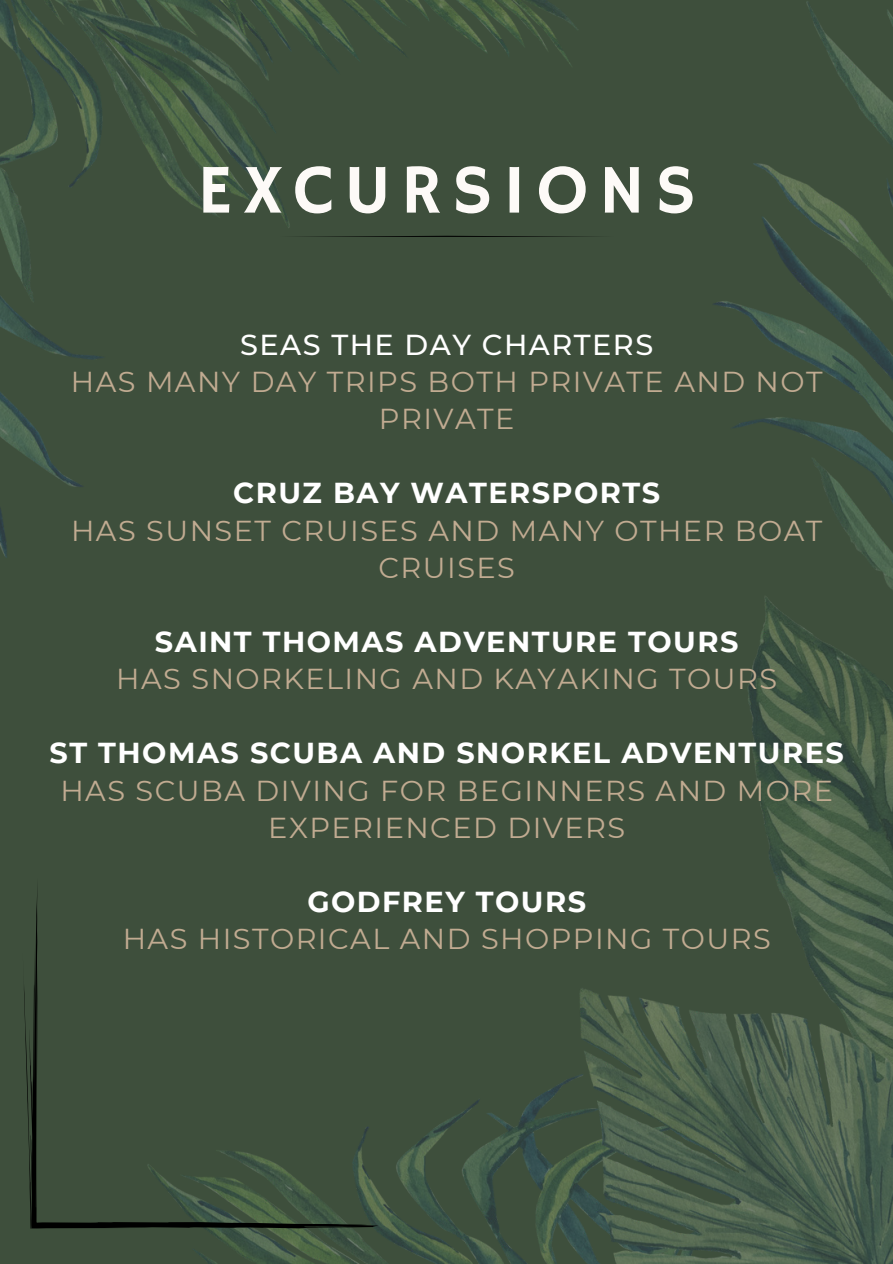
<style>
.page{position:relative;width:893px;height:1264px;background:#fff}
.page>*{position:absolute;margin:0;border:0;box-sizing:border-box;transform-origin:0 0}
.t1{font:70.05px "Hammersmith One";letter-spacing:.145em;color:#fdfaf7}
.t2{font:28.8px/37.2px "Montserrat";letter-spacing:.05em;color:#c1ab91;text-align:center}
.t3{font:700 28.8px "Montserrat";letter-spacing:.05em;color:#fff}
.t4{font:500 28.8px "Montserrat";letter-spacing:.05em;color:#fff}
</style>
<div class="page">
<img style="left:0;top:0;width:892px;height:1263px">
<svg style="left:280px;top:236px;width:333px;height:1px"></svg>
<svg style="left:23px;top:877px;width:356px;height:351px;background:#3d4e3b"></svg>
<h1 class="t1" style="left:197px;top:150px;width:500px">EXCURSIONS</h1>
<p class="t4" style="left:240px;top:324px;width:414px">SEAS THE DAY CHARTERS</p>
<p class="t2" style="left:71px;top:362px;width:753px">HAS MANY DAY TRIPS BOTH PRIVATE AND NOT<br>PRIVATE</p>
<p class="t3" style="left:233px;top:472px;width:428px">CRUZ BAY WATERSPORTS</p>
<p class="t2" style="left:71px;top:511px;width:752px">HAS SUNSET CRUISES AND MANY OTHER BOAT<br>CRUISES</p>
<p class="t3" style="left:155px;top:621px;width:585px">SAINT THOMAS ADVENTURE TOURS</p>
<p class="t2" style="left:116px;top:659px;width:662px">HAS SNORKELING AND KAYAKING TOURS</p>
<p class="t3" style="left:50px;top:732px;width:795px">ST THOMAS SCUBA AND SNORKEL ADVENTURES</p>
<p class="t2" style="left:60px;top:770px;width:774px">HAS SCUBA DIVING FOR BEGINNERS AND MORE<br>EXPERIENCED DIVERS</p>
<p class="t3" style="left:307px;top:881px;width:280px">GODFREY TOURS</p>
<p class="t2" style="left:123px;top:919px;width:649px">HAS HISTORICAL AND SHOPPING TOURS</p>
</div>
